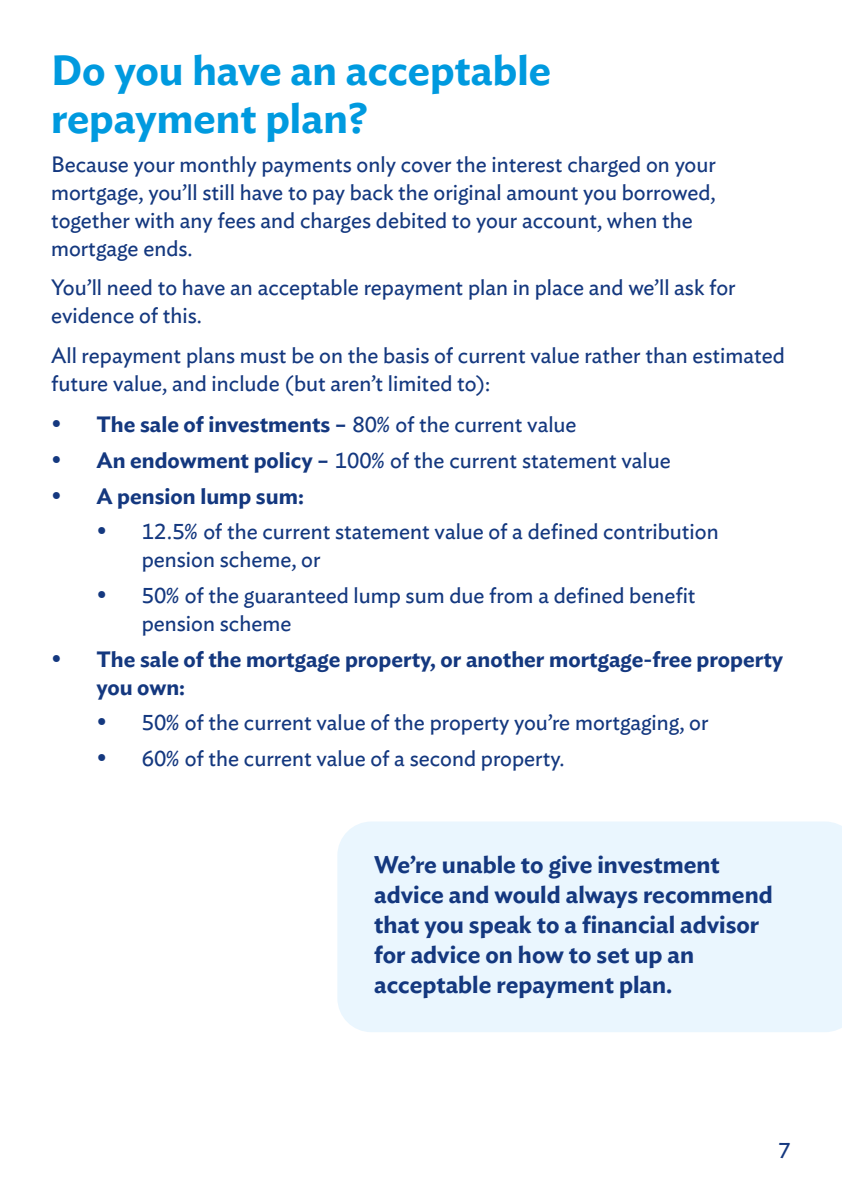
<style>
.page{position:relative;width:842px;height:1191px;background:#fff}
.page>*{position:absolute;margin:0;border:0;box-sizing:border-box;transform-origin:0 0}
.t1{font:600 42px/48px "Ideal Sans";color:#009adf}
.t2{font:600 24px/30px "Ideal Sans";color:#14387f}
.t3{font:22px/28px "Ideal Sans";color:#14387f}
.t4{font:600 22px/28px "Ideal Sans";color:#14387f}
.s1{font-weight:400;font-size:24px}
.s2{font-weight:400}
.s3{font-size:24px}
.s4{font-weight:600}
</style>
<div class="page">
<div style="left:337px;top:821px;width:505px;height:211px;background:#eaf6fe"></div>
<h1 class="t1" style="left:51px;top:43px;width:502px">Do you have an acceptable repayment plan?</h1>
<p class="t3" style="left:51px;top:149px;width:666px">Because your monthly payments only cover the interest charged on your mortgage, you’ll still have to pay back the original amount you borrowed, together with any fees and charges debited to your account, when the mortgage ends.</p>
<p class="t3" style="left:51px;top:272px;width:686px">You’ll need to have an acceptable repayment plan in place and we’ll ask for evidence of this.</p>
<p class="t3" style="left:51px;top:339px;width:735px">All repayment plans must be on the basis of current value rather than estimated future value, and include (but aren’t limited to):</p>
<p class="t4" style="left:51px;top:409px;width:527px"><span class="s1">•</span> The sale of investments – <span class="s2">80% of the current value</span></p>
<p class="t3" style="left:51px;top:444px;width:621px"><span class="s3">•</span> <span class="s4">An endowment policy –</span> 100% of the current statement value</p>
<p class="t4" style="left:51px;top:480px;width:254px"><span class="s1">•</span> A pension lump sum:</p>
<p class="t3" style="left:142px;top:516px;width:578px;text-indent:-45px"><span class="s3">•</span> 12.5% of the current statement value of a defined contribution pension scheme, or</p>
<p class="t3" style="left:142px;top:579px;width:555px;text-indent:-45px"><span class="s3">•</span> 50% of the guaranteed lump sum due from a defined benefit pension scheme</p>
<p class="t4" style="left:96px;top:643px;width:688px;text-indent:-45px"><span class="s1">•</span> The sale of the mortgage property, or another mortgage-free property you own:</p>
<p class="t3" style="left:96px;top:707px;width:614px"><span class="s3">•</span> 50% of the current value of the property you’re mortgaging, or</p>
<p class="t3" style="left:96px;top:742px;width:469px"><span class="s3">•</span> 60% of the current value of a second property.</p>
<p class="t2" style="left:374px;top:847px;width:400px">We’re unable to give investment advice and would always recommend that you speak to a financial advisor for advice on how to set up an acceptable repayment plan.</p>
<p class="t3" style="left:779px;top:1134px;width:14px">7</p>
</div>
